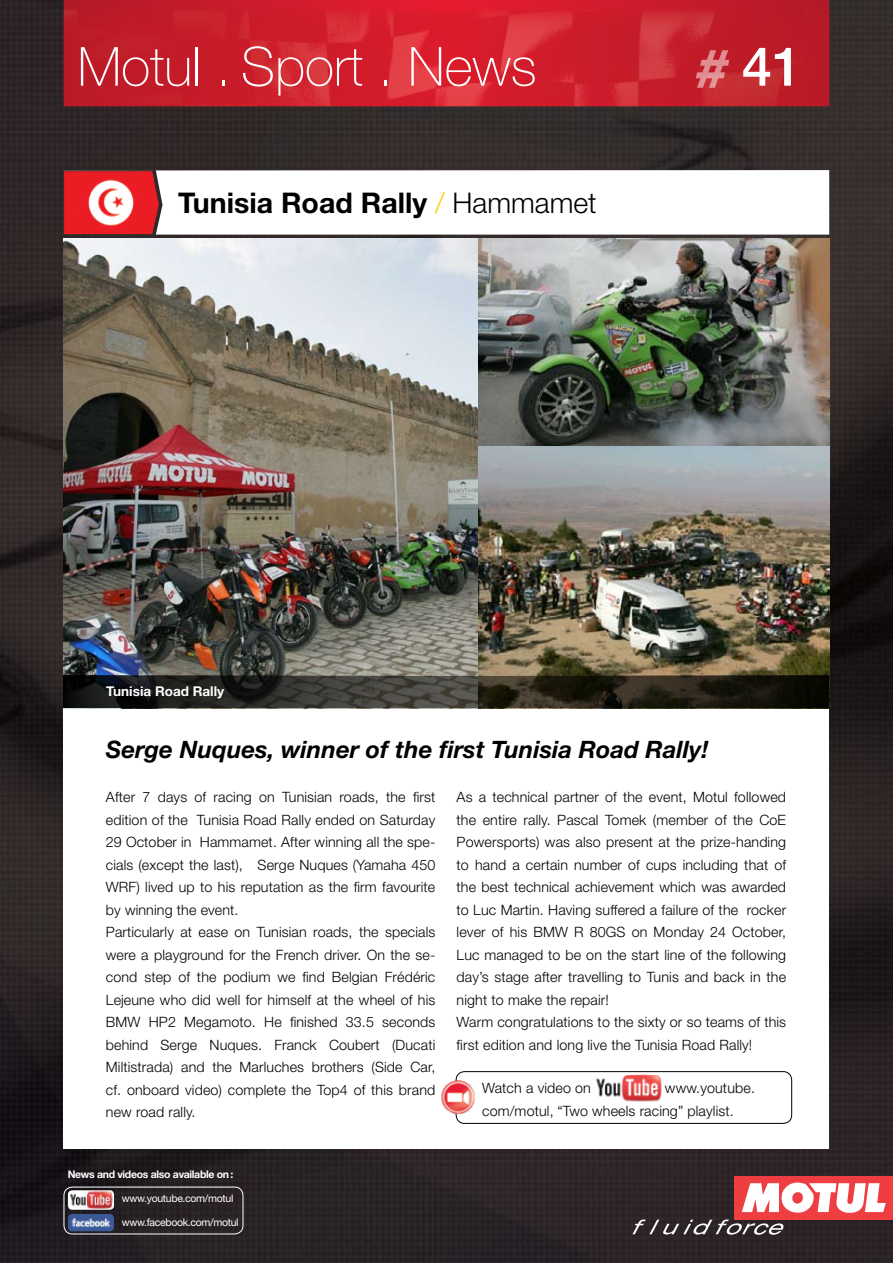
<style>
.page{position:relative;width:893px;height:1263px;background:#fff}
.page>*{position:absolute;margin:0;border:0;box-sizing:border-box;transform-origin:0 0}
.t1{font:100 54px "Helvetica Neue";color:#fff}
.t2{font:500 54px "Helvetica Neue";color:#fff}
.t3{font:700 28.5px "Helvetica Neue";color:#000}
.t4{font:italic 700 24px "Helvetica Neue";color:#000}
.t5{font:300 14.25px/22.5px "Helvetica Neue";letter-spacing:.01em;color:#000}
.t6{font:700 13.5px "Helvetica Neue";color:#fff}
.t7{font:10.5px "Helvetica Neue";letter-spacing:-.03em;color:#fff}
.t8{font:700 10.5px "Helvetica Neue";letter-spacing:-.03em;color:#fff}
.s1{font-weight:700;font-style:italic;font-stretch:expanded}
.s2{font-weight:300;color:#ffcb05}
.s3{font-weight:300}
</style>
<div class="page">
<img style="left:0;top:0;width:893px;height:1263px">
<svg style="left:64px;top:0;width:765px;height:10px;background:#cc1b2b"></svg>
<img style="left:64px;top:10px;width:765px;height:96px">
<div style="left:734px;top:1176px;width:159px;height:43px;background:#ef3e42"></div>
<svg style="left:632px;top:1182px;width:254px;height:53px"></svg>
<div style="left:64px;top:706px;width:765px;height:442px;background:#fff"></div>
<svg style="left:156px;top:170px;width:673px;height:65px"></svg>
<img style="left:68px;top:1190px;width:46px;height:20px">
<img style="left:68px;top:1214px;width:46px;height:17px">
<div style="left:64px;top:1187px;width:179px;height:47px;border:1px solid #fff;border-radius:9px"></div>
<img style="left:63px;top:170px;width:96px;height:64px">
<img style="left:64px;top:238px;width:414px;height:438px">
<img style="left:478px;top:238px;width:351px;height:438px">
<svg style="left:64px;top:676px;width:765px;height:32px;background:#27251f"></svg>
<div style="left:456px;top:1071px;width:336px;height:52px;border:1px solid #000;border-radius:9px"></div>
<img style="left:441px;top:1080px;width:34px;height:34px">
<img style="left:596px;top:1074px;width:66px;height:28px">
<h1 class="t1" style="left:77px;top:36px;width:461px">Motul . Sport . News</h1>
<h1 class="t2" style="left:687px;top:34px;width:117px"><span class="s1">#</span> 41</h1>
<h2 class="t3" style="left:178px;top:186px;width:420px">Tunisia Road Rally <span class="s2">/</span> <span class="s3">Hammamet</span></h2>
<p class="t6" style="left:106px;top:682px;width:119px">Tunisia Road Rally</p>
<h3 class="t4" style="left:106px;top:734px;width:604px">Serge Nuques, winner of the first Tunisia Road Rally!</h3>
<p class="t5" style="left:106px;top:785px;width:331px">After 7 days of racing on Tunisian roads, the first edition of the Tunisia Road Rally ended on Saturday 29 October in Hammamet. After winning all the spe&shy;cials (except the last), Serge Nuques (Yamaha 450<br>WRF) lived up to his reputation as the firm favourite by winning the event.<br>Particularly at ease on Tunisian roads, the specials were a playground for the French driver. On the se&shy;cond step of the podium we find Belgian Frédéric Lejeune who did well for himself at the wheel of his BMW HP2 Megamoto. He finished 33.5 seconds behind Serge Nuques. Franck Coubert (Ducati Miltistrada) and the Marluches brothers (Side Car, cf. onboard video) complete the Top4 of this brand new road rally.</p>
<p class="t5" style="left:457px;top:785px;width:331px">As a technical partner of the event, Motul followed the entire rally. Pascal Tomek (member of the CoE Powersports) was also present at the prize-handing to hand a certain number of cups including that of the best technical achievement which was awarded to Luc Martin. Having suffered a failure of the rocker lever of his BMW R 80GS on Monday 24 October, Luc managed to be on the start line of the following day’s stage after travelling to Tunis and back in the night to make the repair!<br>Warm congratulations to the sixty or so teams of this first edition and long live the Tunisia Road Rally!</p>
<p class="t5" style="left:482px;top:1077px;width:110px">Watch a video on</p>
<p class="t5" style="left:482px;top:1077px;width:274px;text-indent:183px">www.youtube. com/motul, “Two wheels racing” playlist.</p>
<p class="t8" style="left:68px;top:1168px;width:167px">News and videos also available on :</p>
<p class="t7" style="left:122px;top:1192px;width:113px">www.youtube.com/motul</p>
<p class="t7" style="left:122px;top:1216px;width:118px">www.facebook.com/motul</p>
</div>
